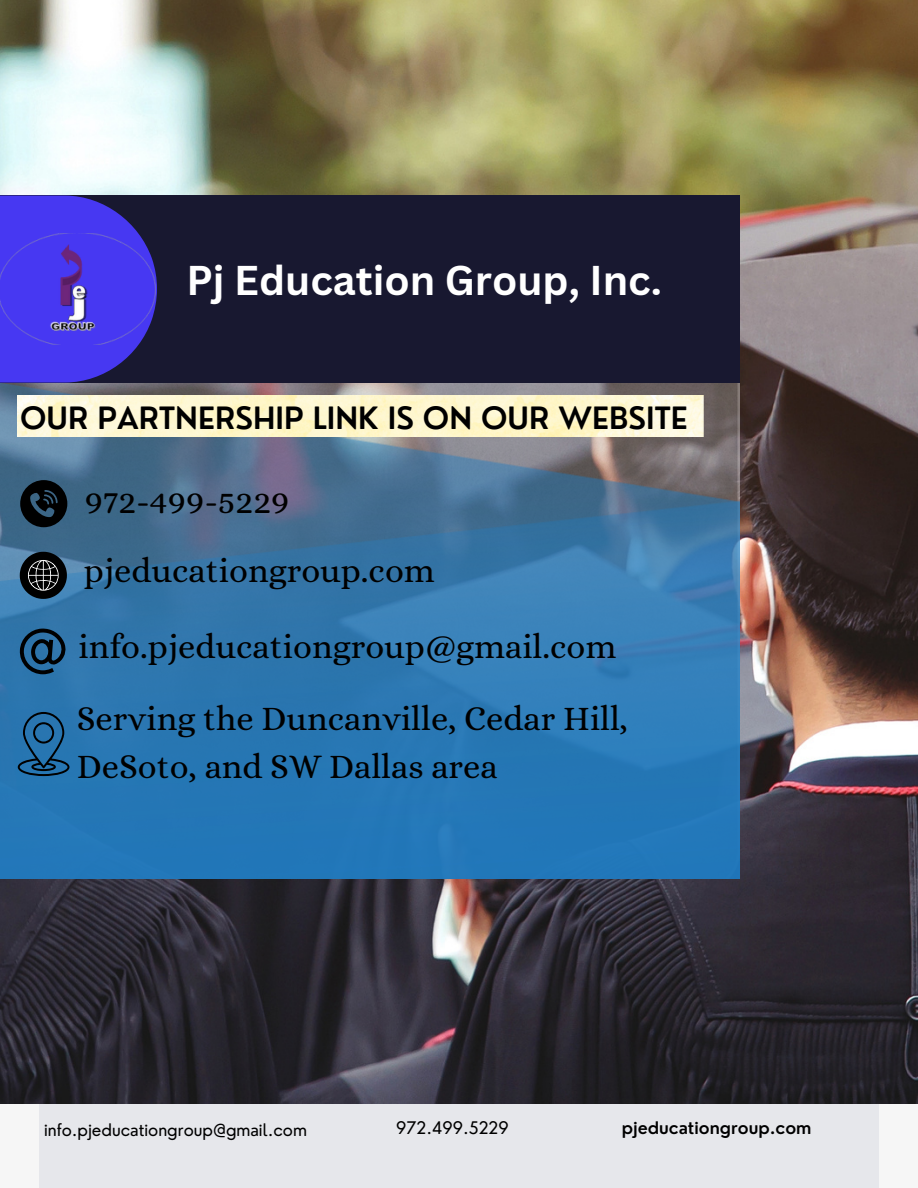
<style>
.page{position:relative;width:918px;height:1188px;background:#fff}
.page>*{position:absolute;margin:0;border:0;box-sizing:border-box;transform-origin:0 0}
.t1{font:700 40.5px "Canva Sans";color:#fff}
.t2{font:36px "Alice";color:#000}
.t3{font:34.5px/47.2px "Alice";color:#000}
.t4{font:600 30px "Nourd";color:#000}
.t5{font:16.95px "Nourd";color:#000}
.t6{font:600 16.95px "Nourd";color:#000}
</style>
<div class="page">
<img style="left:0;top:0;width:918px;height:1104px">
<div style="left:39px;top:1104px;width:840px;height:84px;background:#e6e7eb"></div>
<img style="left:0;top:383px;width:739px;height:496px">
<svg style="left:20px;top:628px;width:47px;height:46px;background:#1d4a6d"></svg>
<svg style="left:20px;top:552px;width:47px;height:47px;background:#29353e"></svg>
<svg style="left:20px;top:480px;width:47px;height:47px;background:#14222d"></svg>
<div style="left:0;top:196px;width:739px;height:187px;background:#181830"></div>
<svg style="left:0;top:196px;width:157px;height:187px"></svg>
<img style="left:0;top:233px;width:156px;height:111px">
<svg style="left:18px;top:712px;width:51px;height:64px;background:#1f5d8c"></svg>
<img style="left:18px;top:396px;width:686px;height:40px">
<h2 class="t1" style="left:187px;top:251px;width:477px">Pj Education Group, Inc.</h2>
<p class="t4" style="left:20px;top:399px;width:669px">OUR PARTNERSHIP LINK IS ON OUR WEBSITE</p>
<h2 class="t2" style="left:85px;top:480px;width:206px">972-499-5229</h2>
<p class="t3" style="left:84px;top:547px;width:352px">pjeducationgroup.com</p>
<p class="t3" style="left:79px;top:623px;width:539px">info.pjeducationgroup@gmail.com</p>
<p class="t3" style="left:77px;top:695px;width:553px">Serving the Duncanville, Cedar Hill,<br>DeSoto, and SW Dallas area</p>
<h2 class="t5" style="left:44px;top:1119px;width:264px">info.pjeducationgroup@gmail.com</h2>
<h3 class="t5" style="left:396px;top:1117px;width:114px">972.499.5229</h3>
<p class="t6" style="left:622px;top:1117px;width:191px">pjeducationgroup.com</p>
</div>
